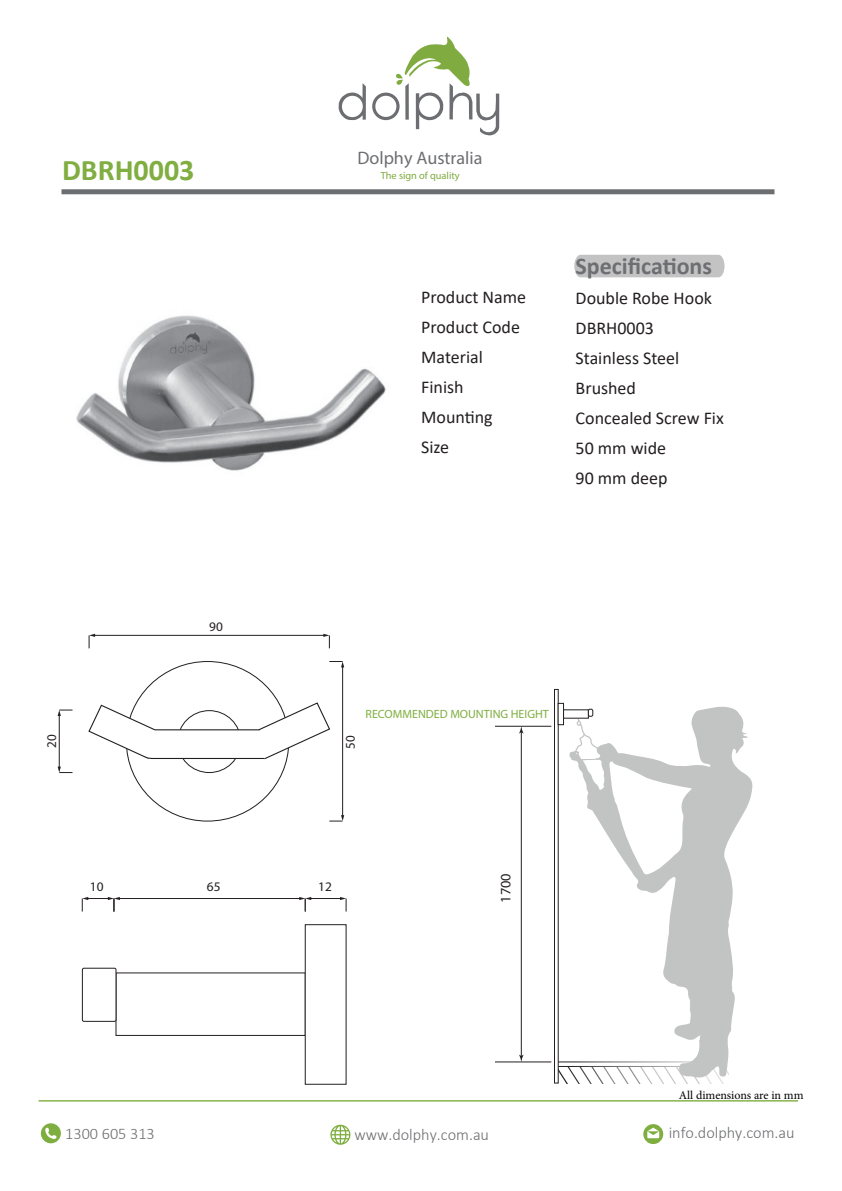
<style>
.page{position:relative;width:842px;height:1191px;background:#fff}
.page>*{position:absolute;margin:0;border:0;box-sizing:border-box;transform-origin:0 0}
.t1{font:700 30px "Calibri";color:#80ae41}
.t2{font:700 24px "Calibri";color:#6d6f72}
.t3{font:18.1px "Poppins";color:#6d6e71}
.t4{font:18px "Calibri";color:#231f20}
.t5{font:300 16.2px "Calibri";color:#6d6e71}
.t6{font:14.4px "Myriad Pro";color:#231f20}
.t7{font:13.3px "Myriad Pro";color:#231f20}
.t8{font:13.1px "Myriad Pro";color:#231f20}
.t9{font:12px "Myriad Pro";color:#7fae40}
.t10{font:12px "Minion Pro";color:#000}
.t11{font:10.3px "Poppins";color:#7fab40}
</style>
<div class="page">
<svg style="left:41px;top:1123px;width:20px;height:20px"></svg>
<svg style="left:330px;top:1124px;width:20px;height:20px"></svg>
<svg style="left:643px;top:1124px;width:20px;height:20px"></svg>
<hr style="left:39px;top:1100px;width:759px;height:1px;background:#7fae40">
<svg style="left:338px;top:36px;width:161px;height:100px"></svg>
<div style="left:61px;top:189px;width:713px;height:5px;background:#6d6e71"></div>
<img style="left:76px;top:315px;width:310px;height:156px">
<div style="left:574px;top:255px;width:150px;height:22px;background:#c3c3c3"></div>
<svg style="left:88px;top:701px;width:243px;height:59px"></svg>
<div style="left:305px;top:924px;width:41px;height:160px;border:1px solid #231f20"></div>
<div style="left:82px;top:968px;width:34px;height:53px;border:1px solid #231f20;border-radius:2px"></div>
<hr style="left:342px;top:666px;width:1px;height:150px;background:#231f20">
<svg style="left:329px;top:815px;width:15px;height:6px"></svg>
<svg style="left:329px;top:661px;width:15px;height:6px"></svg>
<hr style="left:59px;top:715px;width:1px;height:52px;background:#231f20">
<svg style="left:58px;top:766px;width:14px;height:7px"></svg>
<svg style="left:58px;top:710px;width:14px;height:6px"></svg>
<hr style="left:119px;top:898px;width:181px;height:1px;background:#231f20">
<svg style="left:82px;top:897px;width:38px;height:14px"></svg>
<hr style="left:310px;top:898px;width:31px;height:1px;background:#231f20">
<svg style="left:299px;top:897px;width:12px;height:14px"></svg>
<svg style="left:340px;top:897px;width:7px;height:14px"></svg>
<hr style="left:94px;top:635px;width:230px;height:1px;background:#231f20">
<svg style="left:323px;top:634px;width:7px;height:14px"></svg>
<svg style="left:89px;top:634px;width:6px;height:14px"></svg>
<div style="left:554px;top:689px;width:4px;height:394px;border:1px solid #231f20"></div>
<hr style="left:495px;top:726px;width:56px;height:1px;background:#231f20">
<hr style="left:495px;top:1061px;width:56px;height:1px;background:#231f20">
<hr style="left:521px;top:731px;width:1px;height:326px;background:#231f20">
<svg style="left:519px;top:726px;width:4px;height:7px"></svg>
<svg style="left:519px;top:1054px;width:4px;height:8px"></svg>
<svg style="left:558px;top:1067px;width:165px;height:16px"></svg>
<hr style="left:558px;top:1062px;width:172px;height:1px;background:#9b999a">
<svg style="left:585px;top:706px;width:168px;height:372px"></svg>
<svg style="left:738px;top:744px;width:3px;height:4px"></svg>
<div style="left:558px;top:703px;width:6px;height:22px;border:1px solid #231f20"></div>
<svg style="left:569px;top:709px;width:50px;height:92px"></svg>
<p class="t1" style="left:62px;top:149px;width:134px">DBRH0003</p>
<p class="t3" style="left:357px;top:147px;width:127px">Dolphy Australia</p>
<p class="t11" style="left:381px;top:169px;width:80px">The sign of quality</p>
<p class="t4" style="left:421px;top:284px;width:106px">Product Name</p>
<p class="t4" style="left:421px;top:314px;width:100px">Product Code</p>
<p class="t4" style="left:421px;top:344px;width:63px">Material</p>
<p class="t4" style="left:421px;top:374px;width:44px">Finish</p>
<p class="t4" style="left:421px;top:404px;width:73px">Mounting</p>
<p class="t4" style="left:421px;top:434px;width:30px">Size</p>
<p class="t2" style="left:576px;top:249px;width:138px">Specifications</p>
<p class="t4" style="left:576px;top:286px;width:138px">Double Robe Hook</p>
<p class="t4" style="left:576px;top:316px;width:80px">DBRH0003</p>
<p class="t4" style="left:576px;top:346px;width:105px">Stainless Steel</p>
<p class="t4" style="left:576px;top:376px;width:62px">Brushed</p>
<p class="t4" style="left:576px;top:406px;width:150px">Concealed Screw Fix</p>
<p class="t4" style="left:576px;top:436px;width:92px">50 mm wide</p>
<p class="t4" style="left:576px;top:466px;width:93px">90 mm deep</p>
<p class="t8" style="left:209px;top:618px;width:15px">90</p>
<p class="t7" style="left:43px;top:747px;width:15px;rotate:-90deg">20</p>
<p class="t7" style="left:342px;top:749px;width:15px;rotate:-90deg">50</p>
<p class="t9" style="left:366px;top:706px;width:185px">RECOMMENDED MOUNTING HEIGHT</p>
<p class="t8" style="left:90px;top:878px;width:15px">10</p>
<p class="t8" style="left:207px;top:878px;width:15px">65</p>
<p class="t8" style="left:318px;top:878px;width:15px">12</p>
<p class="t6" style="left:497px;top:902px;width:31px;rotate:-90deg">1700</p>
<p class="t10" style="left:679px;top:1087px;width:126px">All dimensions are in mm</p>
<p class="t5" style="left:65px;top:1123px;width:91px">1300 605 313</p>
<p class="t5" style="left:354px;top:1124px;width:136px">www.dolphy.com.au</p>
<p class="t5" style="left:669px;top:1122px;width:127px">info.dolphy.com.au</p>
</div>
